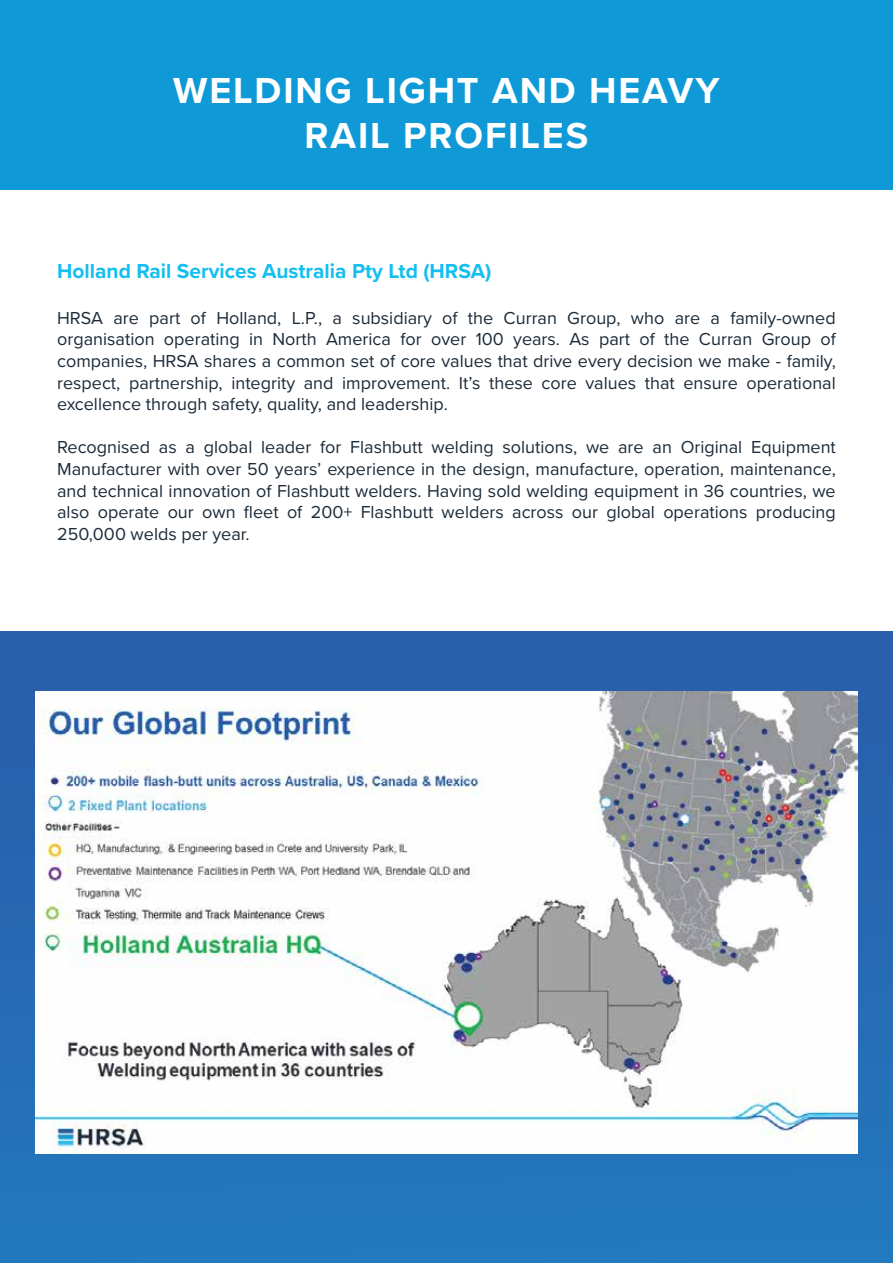
<style>
.page{position:relative;width:893px;height:1263px;background:#fff}
.page>*{position:absolute;margin:0;border:0;box-sizing:border-box;transform-origin:0 0}
.t1{font:700 37.5px/45px "Proxima Nova";letter-spacing:.05em;color:#fff;text-align:center}
.t2{font:700 21px "Proxima Nova";color:#15bef0}
.t3{font:18px/21.6px "Proxima Nova";color:#1c2b39;text-align:justify}
</style>
<div class="page">
<div style="left:0;top:631px;width:893px;height:632px;background:linear-gradient(to bottom,#295ba8,#2579be)"></div>
<img style="left:36px;top:691px;width:821px;height:462px">
<div style="left:0;top:0;width:893px;height:189px;background:#0f99d6"></div>
<h1 class="t1" style="left:173px;top:67px;width:548px">WELDING LIGHT AND HEAVY<br>RAIL PROFILES</h1>
<p class="t2" style="left:57px;top:256px;width:436px">Holland Rail Services Australia Pty Ltd (HRSA)</p>
<p class="t3" style="left:57px;top:306px;width:780px">HRSA are part of Holland, L.P., a subsidiary of the Curran Group, who are a family-owned organisation operating in North America for over 100 years. As part of the Curran Group of companies, HRSA shares a common set of core values that drive every decision we make - family, respect, partnership, integrity and improvement. It’s these core values that ensure operational excellence through safety, quality, and leadership.</p>
<p class="t3" style="left:57px;top:436px;width:780px">Recognised as a global leader for Flashbutt welding solutions, we are an Original Equipment Manufacturer with over 50 years’ experience in the design, manufacture, operation, maintenance, and technical innovation of Flashbutt welders. Having sold welding equipment in 36 countries, we also operate our own fleet of 200+ Flashbutt welders across our global operations producing 250,000 welds per year.</p>
</div>
